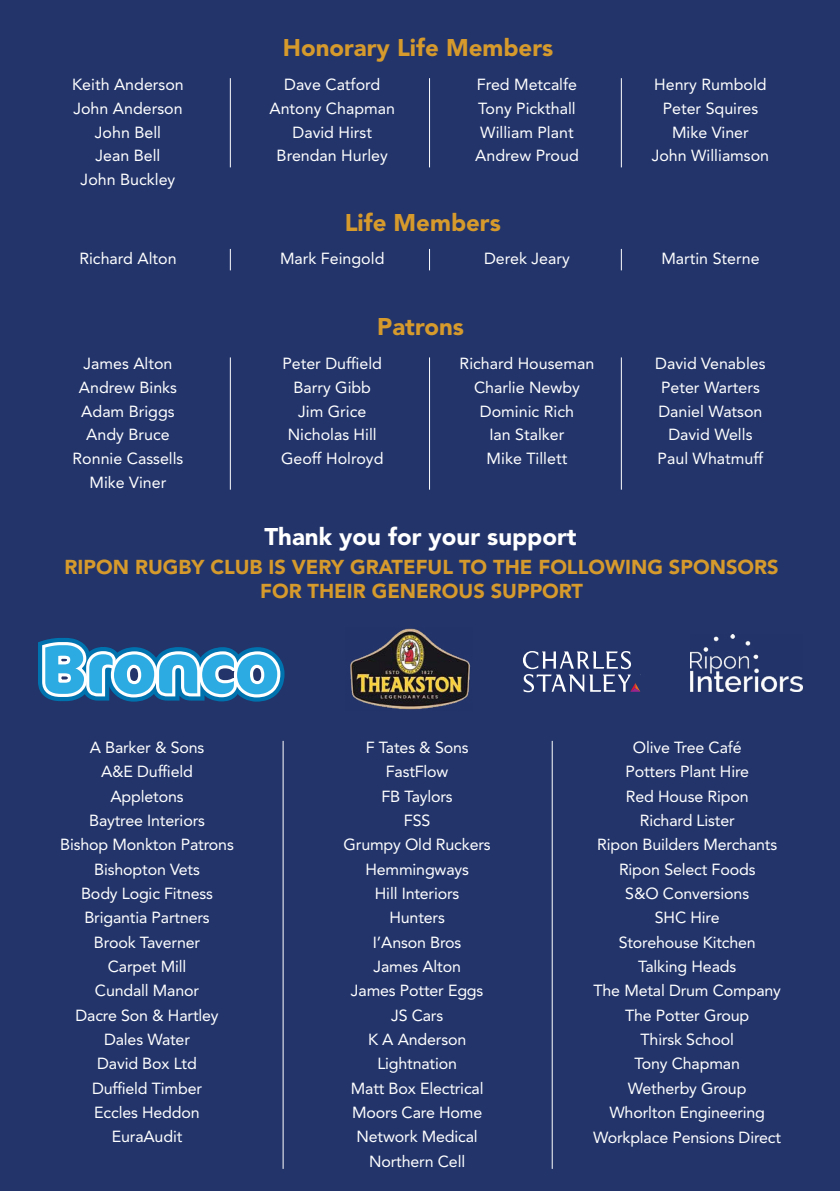
<style>
.page{position:relative;width:840px;height:1191px;background:#fff}
.page>*{position:absolute;margin:0;border:0;box-sizing:border-box;transform-origin:0 0}
.t1{font:700 68.8px "Cocon";letter-spacing:-.02em;color:#2babe2}
.t2{font:900 24px "Avenir LT Std";color:#d69a2c}
.t3{font:900 24px "Avenir LT Std";color:#fff}
.t4{font:900 20px/24px "Avenir LT Std";color:#d69a2c;text-align:center}
.t5{font:16px/24.4px "Avenir LT Std";letter-spacing:-.01em;color:#fff;text-align:center}
</style>
<div class="page">
<div style="left:0;top:0;width:839px;height:1191px;background:#22346a"></div>
<hr style="left:230px;top:78px;width:1px;height:89px;background:#fff">
<hr style="left:429px;top:78px;width:1px;height:89px;background:#fff">
<hr style="left:620px;top:78px;width:1px;height:89px;background:#fff">
<svg style="left:230px;top:249px;width:1px;height:21px"></svg>
<svg style="left:429px;top:249px;width:1px;height:21px"></svg>
<svg style="left:620px;top:249px;width:1px;height:21px"></svg>
<hr style="left:282px;top:741px;width:1px;height:427px;background:#fff">
<hr style="left:551px;top:741px;width:1px;height:427px;background:#fff">
<svg style="left:38px;top:638px;width:246px;height:64px"></svg>
<img style="left:690px;top:634px;width:112px;height:58px">
<img style="left:350px;top:628px;width:121px;height:82px">
<svg style="left:523px;top:651px;width:117px;height:41px"></svg>
<hr style="left:230px;top:357px;width:1px;height:133px;background:#fff">
<hr style="left:429px;top:357px;width:1px;height:133px;background:#fff">
<hr style="left:620px;top:357px;width:1px;height:133px;background:#fff">
<h2 class="t2" style="left:283px;top:33px;width:272px">Honorary Life Members</h2>
<p class="t5" style="left:72px;top:73px;width:113px;line-height:23.6px">Keith Anderson<br>John Anderson<br>John Bell<br>Jean Bell<br>John Buckley</p>
<p class="t5" style="left:269px;top:73px;width:127px;line-height:23.6px">Dave Catford<br>Antony Chapman<br>David Hirst<br>Brendan Hurley</p>
<p class="t5" style="left:475px;top:73px;width:105px;line-height:23.6px">Fred Metcalfe<br>Tony Pickthall<br>William Plant<br>Andrew Proud</p>
<p class="t5" style="left:651px;top:73px;width:119px;line-height:23.6px">Henry Rumbold<br>Peter Squires<br>Mike Viner<br>John Williamson</p>
<h2 class="t2" style="left:344px;top:208px;width:157px">Life Members</h2>
<p class="t5" style="left:79px;top:246px;width:99px">Richard Alton</p>
<p class="t5" style="left:280px;top:246px;width:106px">Mark Feingold</p>
<p class="t5" style="left:484px;top:246px;width:87px">Derek Jeary</p>
<p class="t5" style="left:661px;top:246px;width:100px">Martin Sterne</p>
<h2 class="t2" style="left:377px;top:312px;width:88px">Patrons</h2>
<p class="t5" style="left:72px;top:352px;width:112px;line-height:23.6px">James Alton<br>Andrew Binks<br>Adam Briggs<br>Andy Bruce<br>Ronnie Cassells<br>Mike Viner</p>
<p class="t5" style="left:281px;top:352px;width:104px;line-height:23.6px">Peter Duffield<br>Barry Gibb<br>Jim Grice<br>Nicholas Hill<br>Geoff Holroyd</p>
<p class="t5" style="left:459px;top:352px;width:136px;line-height:23.6px">Richard Houseman<br>Charlie Newby<br>Dominic Rich<br>Ian Stalker<br>Mike Tillett</p>
<p class="t5" style="left:655px;top:352px;width:112px;line-height:23.6px">David Venables<br>Peter Warters<br>Daniel Watson<br>David Wells<br>Paul Whatmuff</p>
<h2 class="t3" style="left:264px;top:522px;width:313px">Thank you for your support</h2>
<p class="t4" style="left:65px;top:555px;width:715px">RIPON RUGBY CLUB IS VERY GRATEFUL TO THE FOLLOWING SPONSORS<br>FOR THEIR GENEROUS SUPPORT</p>
<h1 class="t1" style="left:41px;top:627px;width:240px">Bronco</h1>
<p class="t5" style="left:60px;top:735px;width:175px">A Barker &amp; Sons<br>A&amp;E Duffield<br>Appletons<br>Baytree Interiors<br>Bishop Monkton Patrons<br>Bishopton Vets<br>Body Logic Fitness<br>Brigantia Partners<br>Brook Taverner<br>Carpet Mill<br>Cundall Manor<br>Dacre Son &amp; Hartley<br>Dales Water<br>David Box Ltd<br>Duffield Timber<br>Eccles Heddon<br>EuraAudit</p>
<p class="t5" style="left:343px;top:735px;width:148px">F Tates &amp; Sons<br>FastFlow<br>FB Taylors<br>FSS<br>Grumpy Old Ruckers<br>Hemmingways<br>Hill Interiors<br>Hunters<br>I’Anson Bros<br>James Alton<br>James Potter Eggs<br>JS Cars<br>K A Anderson<br>Lightnation<br>Matt Box Electrical<br>Moors Care Home<br>Network Medical<br>Northern Cell</p>
<p class="t5" style="left:593px;top:735px;width:189px">Olive Tree Café<br>Potters Plant Hire<br>Red House Ripon<br>Richard Lister<br>Ripon Builders Merchants<br>Ripon Select Foods<br>S&amp;O Conversions<br>SHC Hire<br>Storehouse Kitchen<br>Talking Heads<br>The Metal Drum Company<br>The Potter Group<br>Thirsk School<br>Tony Chapman<br>Wetherby Group<br>Whorlton Engineering<br>Workplace Pensions Direct</p>
</div>
